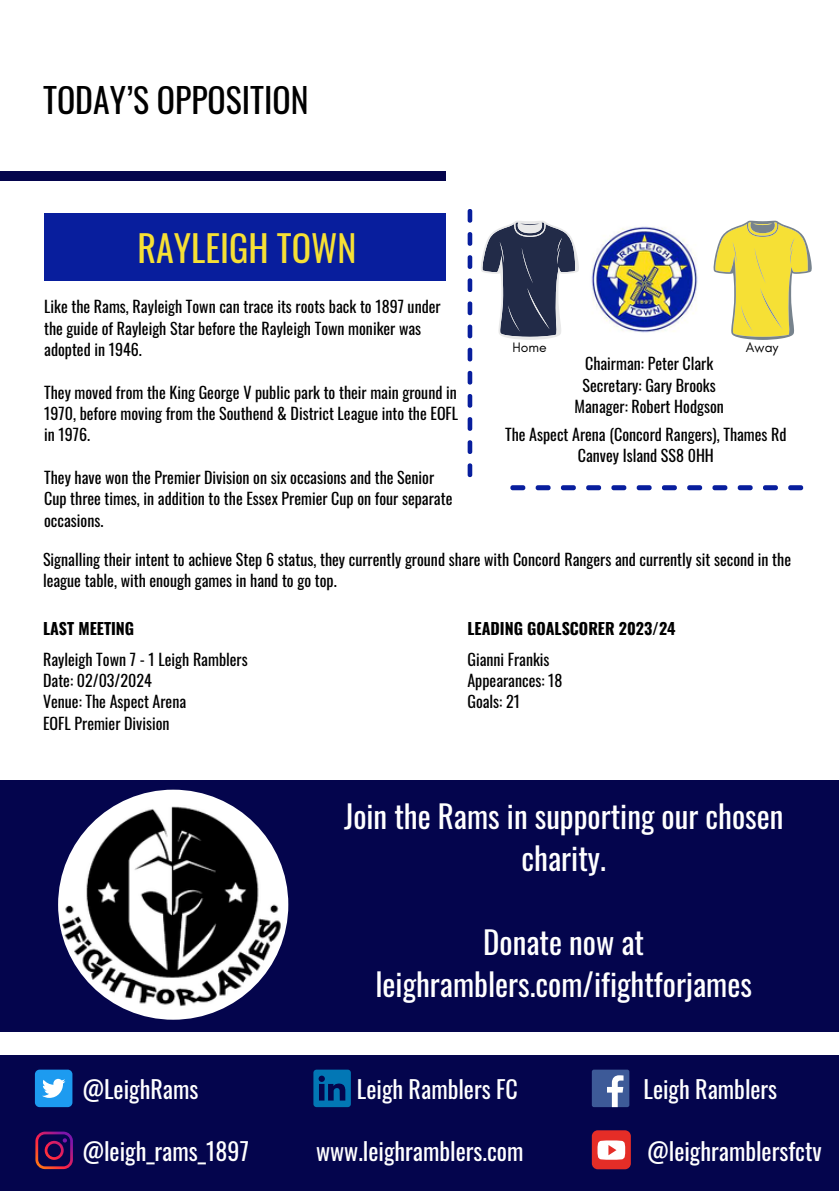
<style>
.page{position:relative;width:839px;height:1191px;background:#fff}
.page>*{position:absolute;margin:0;border:0;box-sizing:border-box;transform-origin:0 0}
.t1{font:36px "Oswald";color:#f6e035}
.t2{font:33.8px "Oswald";color:#000}
.t3{font:31px/42px "Oswald";color:#fff;text-align:center}
.t4{font:24px "Oswald";color:#fff}
.t5{font:16px/21.4px "Oswald";color:#000}
.t6{font:700 16px "Oswald";color:#000}
.t7{font:14px "Glacial Indifference";color:#000}
</style>
<div class="page">
<div style="left:0;top:171px;width:445px;height:9px;background:#04054d"></div>
<div style="left:44px;top:214px;width:401px;height:67px;background:#081e9d"></div>
<div style="left:0;top:780px;width:838px;height:252px;background:#04054d"></div>
<img style="left:58px;top:790px;width:230px;height:230px;border-radius:50%">
<div style="left:0;top:1055px;width:838px;height:136px;background:#04054d"></div>
<svg style="left:35px;top:1132px;width:38px;height:37px"></svg>
<div style="left:591px;top:1070px;width:38px;height:37px;background:#3d5a98;border-radius:2px"></div>
<svg style="left:607px;top:1075px;width:16px;height:32px"></svg>
<div style="left:591px;top:1130px;width:39px;height:39px;background:#e52d27;border-radius:6px"></div>
<svg style="left:597px;top:1140px;width:28px;height:20px"></svg>
<div style="left:35px;top:1070px;width:37px;height:37px;background:#1d9bf0;border-radius:5px"></div>
<svg style="left:42px;top:1079px;width:23px;height:19px"></svg>
<svg style="left:313px;top:1070px;width:38px;height:37px"></svg>
<img style="left:591px;top:226px;width:107px;height:107px">
<svg style="left:481px;top:221px;width:97px;height:118px"></svg>
<svg style="left:713px;top:221px;width:98px;height:118px"></svg>
<svg style="left:467px;top:209px;width:5px;height:269px"></svg>
<svg style="left:510px;top:486px;width:294px;height:4px"></svg>
<h2 class="t2" style="left:43px;top:74px;width:267px">TODAY’S OPPOSITION</h2>
<h1 class="t1" style="left:137px;top:220px;width:220px">RAYLEIGH TOWN</h1>
<p class="t5" style="left:44px;top:295px;width:398px">Like the Rams, Rayleigh Town can trace its roots back to 1897 under the guide of Rayleigh Star before the Rayleigh Town moniker was adopted in 1946.</p>
<p class="t5" style="left:44px;top:381px;width:415px;text-align:justify">They moved from the King George V public park to their main ground in 1970, before moving from the Southend &amp; District League into the EOFL in 1976.</p>
<p class="t5" style="left:44px;top:466px;width:409px">They have won the Premier Division on six occasions and the Senior<br>Cup three times, in addition to the Essex Premier Cup on four separate occasions.</p>
<p class="t7" style="left:512px;top:338px;width:36px">Home</p>
<p class="t7" style="left:746px;top:338px;width:34px">Away</p>
<p class="t5" style="left:574px;top:352px;width:151px;text-align:center">Chairman: Peter Clark<br>Secretary: Gary Brooks<br>Manager: Robert Hodgson</p>
<p class="t5" style="left:505px;top:423px;width:283px;text-align:center">The Aspect Arena (Concord Rangers), Thames Rd<br>Canvey Island SS8 0HH</p>
<p class="t5" style="left:43px;top:548px;width:749px">Signalling their intent to achieve Step 6 status, they currently ground share with Concord Rangers and currently sit second in the league table, with enough games in hand to go top.</p>
<p class="t6" style="left:43px;top:616px;width:93px">LAST MEETING</p>
<p class="t5" style="left:43px;top:648px;width:206px">Rayleigh Town 7 - 1 Leigh Ramblers<br>Date: 02/03/2024<br>Venue: The Aspect Arena<br>EOFL Premier Division</p>
<p class="t6" style="left:467px;top:616px;width:210px">LEADING GOALSCORER 2023/24</p>
<p class="t5" style="left:467px;top:648px;width:97px">Gianni Frankis<br>Appearances: 18<br>Goals: 21</p>
<h3 class="t3" style="left:344px;top:794px;width:441px">Join the Rams in supporting our chosen charity.</h3>
<h3 class="t3" style="left:375px;top:920px;width:378px">Donate now at leighramblers.com/ifightforjames</h3>
<h3 class="t4" style="left:357px;top:1070px;width:162px">Leigh Ramblers FC</h3>
<p class="t4" style="left:82px;top:1070px;width:117px">@LeighRams</p>
<h2 class="t4" style="left:82px;top:1132px;width:168px">@leigh_rams_1897</h2>
<p class="t4" style="left:316px;top:1132px;width:209px">www.leighramblers.com</p>
<p class="t4" style="left:643px;top:1070px;width:135px">Leigh Ramblers</p>
<p class="t4" style="left:647px;top:1132px;width:176px">@leighramblersfctv</p>
</div>
